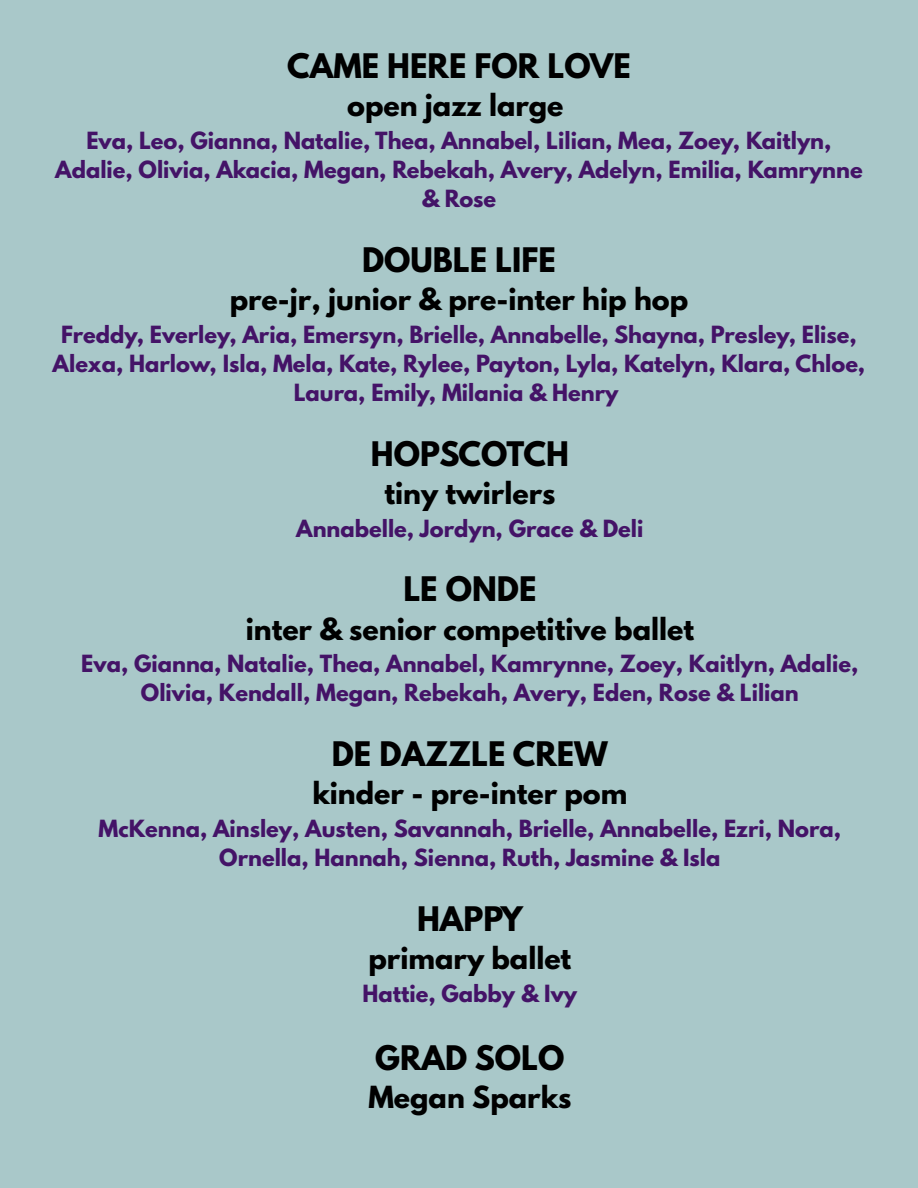
<style>
.page{position:relative;width:918px;height:1188px;background:#a9c8c9}
.page>*{position:absolute;margin:0;border:0;box-sizing:border-box;transform-origin:0 0}
.t1{font:700 30px "League Spartan";color:#000}
.t2{font:700 27px "League Spartan";color:#000}
.t3{font:700 21px/29.2px "League Spartan";color:#441367;text-align:center}
</style>
<div class="page">
<p class="t1" style="left:287px;top:51px;width:345px">CAME HERE FOR LOVE</p>
<p class="t2" style="left:347px;top:92px;width:218px">open jazz large</p>
<p class="t3" style="left:55px;top:128px;width:809px">Eva, Leo, Gianna, Natalie, Thea, Annabel, Lilian, Mea, Zoey, Kaitlyn,<br>Adalie, Olivia, Akacia, Megan, Rebekah, Avery, Adelyn, Emilia, Kamrynne &amp; Rose</p>
<p class="t1" style="left:362px;top:245px;width:195px">DOUBLE LIFE</p>
<p class="t2" style="left:230px;top:286px;width:460px">pre-jr, junior &amp; pre-inter hip hop</p>
<p class="t3" style="left:53px;top:322px;width:814px">Freddy, Everley, Aria, Emersyn, Brielle, Annabelle, Shayna, Presley, Elise,<br>Alexa, Harlow, Isla, Mela, Kate, Rylee, Payton, Lyla, Katelyn, Klara, Chloe,<br>Laura, Emily, Milania &amp; Henry</p>
<p class="t1" style="left:371px;top:439px;width:199px">HOPSCOTCH</p>
<p class="t2" style="left:384px;top:480px;width:173px">tiny twirlers</p>
<p class="t3" style="left:296px;top:516px;width:349px">Annabelle, Jordyn, Grace &amp; Deli</p>
<p class="t1" style="left:403px;top:574px;width:135px">LE ONDE</p>
<p class="t2" style="left:246px;top:615px;width:450px">inter &amp; senior competitive ballet</p>
<p class="t3" style="left:81px;top:652px;width:779px">Eva, Gianna, Natalie, Thea, Annabel, Kamrynne, Zoey, Kaitlyn, Adalie,<br>Olivia, Kendall, Megan, Rebekah, Avery, Eden, Rose &amp; Lilian</p>
<p class="t1" style="left:332px;top:739px;width:278px">DE DAZZLE CREW</p>
<p class="t2" style="left:312px;top:780px;width:317px">kinder - pre-inter pom</p>
<p class="t3" style="left:99px;top:817px;width:744px">McKenna, Ainsley, Austen, Savannah, Brielle, Annabelle, Ezri, Nora,<br>Ornella, Hannah, Sienna, Ruth, Jasmine &amp; Isla</p>
<p class="t1" style="left:417px;top:904px;width:107px">HAPPY</p>
<p class="t2" style="left:368px;top:945px;width:204px">primary ballet</p>
<p class="t3" style="left:363px;top:981px;width:216px">Hattie, Gabby &amp; Ivy</p>
<h1 class="t1" style="left:375px;top:1043px;width:191px">GRAD SOLO</h1>
<h1 class="t2" style="left:368px;top:1084px;width:205px">Megan Sparks</h1>
</div>
